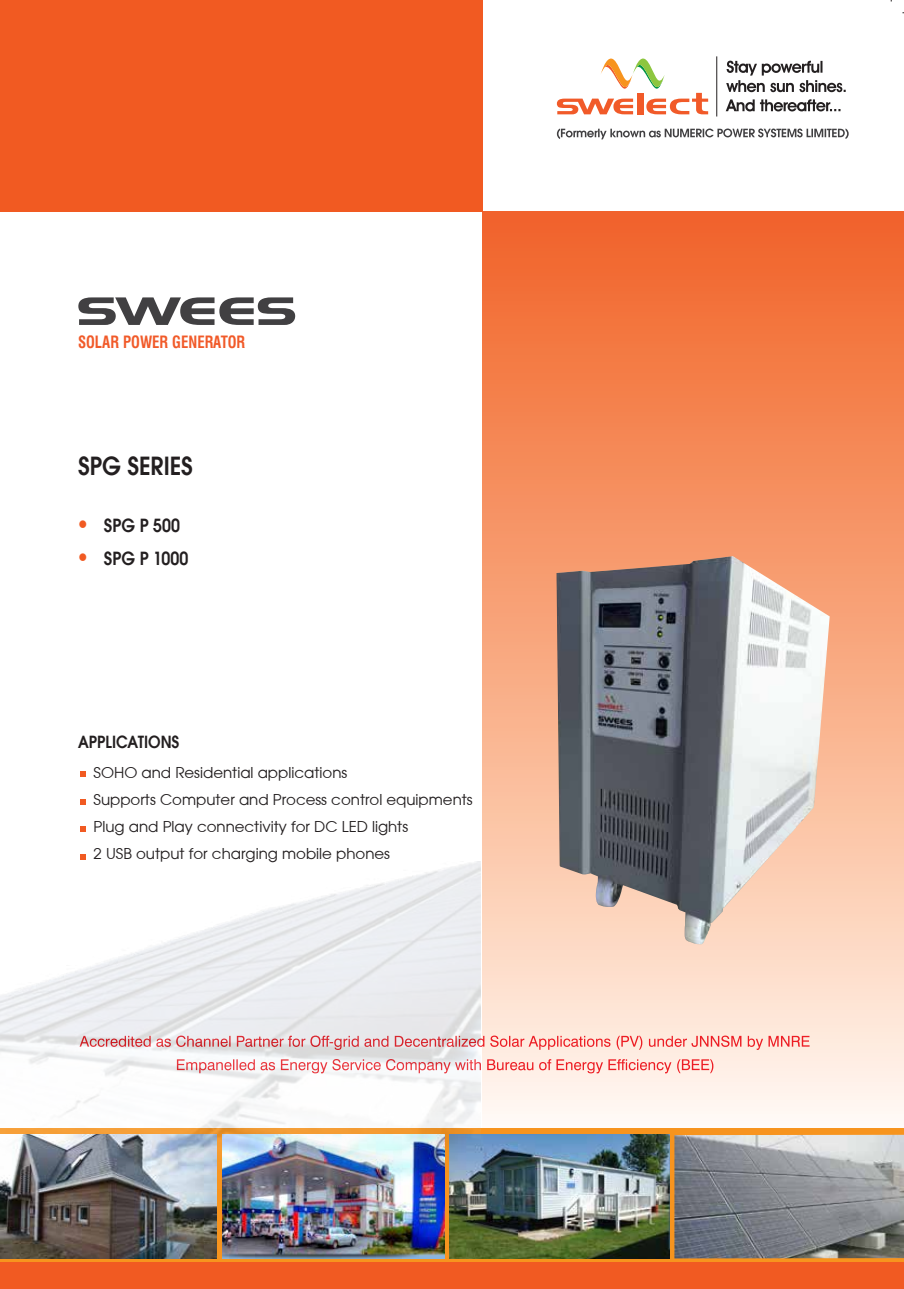
<style>
.page{position:relative;width:904px;height:1289px;background:#fff}
.page>*{position:absolute;margin:0;border:0;box-sizing:border-box;transform-origin:0 0}
.t1{font:600 27.3px "Avant Gar Got Itc TEE";color:#231f20;scale:.9 1}
.t2{font:600 19.8px/33px "Avant Gar Got Itc TEE";color:#231f20;scale:.9 1}
.t3{font:600 18.3px "Avant Gar Got Itc TEE";color:#231f20;scale:.9 1}
.t4{font:700 condensed 16.5px "Milford";color:#f15a29;scale:.9 1}
.t5{font:15px/27px "Avant Garde";color:#231f20}
.t6{font:13.05px "Wingdings";color:#f15a22;scale:.9 1}
</style>
<div class="page">
<div style="left:482px;top:211px;width:422px;height:924px;background:linear-gradient(to bottom,#f16122,#fff9ef)"></div>
<div style="left:0;top:1127px;width:904px;height:138px;background:#f7941e"></div>
<div style="left:0;top:1262px;width:904px;height:26px;background:#f15a22"></div>
<div style="left:0;top:0;width:482px;height:211px;background:#f15a22"></div>
<svg style="left:78px;top:297px;width:217px;height:28px"></svg>
<svg style="left:481px;top:1035px;width:328px;height:14px;background:#f9b8b0"></svg>
<svg style="left:487px;top:1059px;width:226px;height:14px;background:#fabab4"></svg>
<svg style="left:557px;top:58px;width:151px;height:56px"></svg>
<svg style="left:725px;top:61px;width:120px;height:50px"></svg>
<hr style="left:716px;top:56px;width:1px;height:60px;background:#231f20">
<img style="left:674px;top:1134px;width:230px;height:124px">
<svg style="left:557px;top:128px;width:291px;height:11px"></svg>
<svg style="left:80px;top:771px;width:6px;height:5px"></svg>
<svg style="left:80px;top:799px;width:6px;height:5px"></svg>
<svg style="left:80px;top:826px;width:6px;height:6px"></svg>
<svg style="left:80px;top:854px;width:6px;height:5px"></svg>
<img style="left:0;top:1189px;width:216px;height:69px">
<img style="left:223px;top:1189px;width:221px;height:69px">
<img style="left:449px;top:1134px;width:221px;height:124px">
<img style="left:0;top:861px;width:481px;height:328px">
<img style="left:556px;top:556px;width:273px;height:388px">
<svg style="left:776px;top:821px;width:20px;height:19px"></svg>
<svg style="left:727px;top:819px;width:19px;height:31px"></svg>
<svg style="left:753px;top:824px;width:12px;height:13px"></svg>
<p class="t4" style="left:78px;top:332px;width:187px">SOLAR POWER GENERATOR</p>
<h1 class="t1" style="left:78px;top:449px;width:129px">SPG SERIES</h1>
<p class="t6" style="left:79px;top:517px;width:11px">●</p>
<p class="t6" style="left:79px;top:550px;width:11px">●</p>
<h2 class="t2" style="left:104px;top:508px;width:95px">SPG P 500<br>SPG P 1000</h2>
<p class="t3" style="left:78px;top:731px;width:114px">APPLICATIONS</p>
<p class="t5" style="left:94px;top:758px;width:381px">SOHO and Residential applications<br>Supports Computer and Process control equipments Plug and Play connectivity for DC LED lights<br>2 USB output for charging mobile phones</p>
</div>
